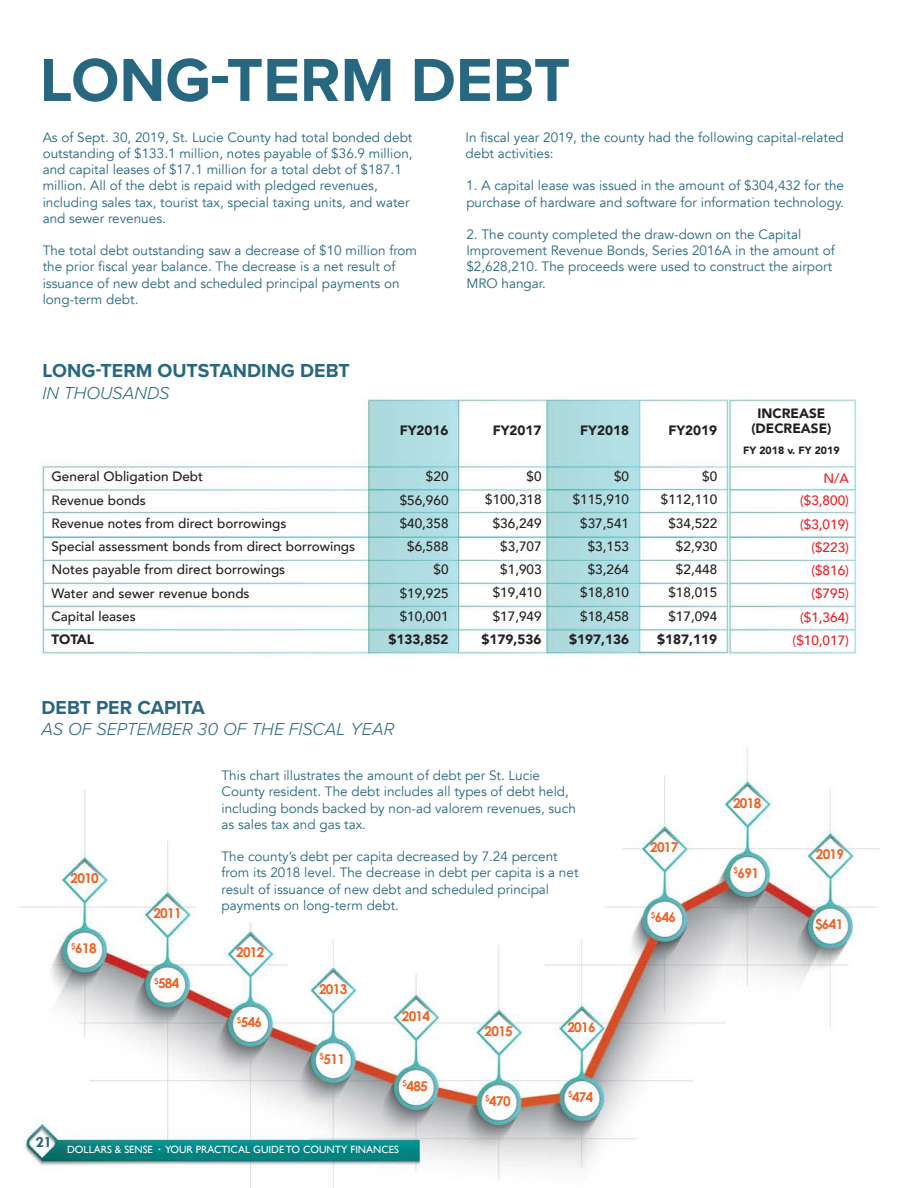
<style>
.page{position:relative;width:918px;height:1188px;background:#fff}
.page>*{position:absolute;margin:0;border:0;box-sizing:border-box;transform-origin:0 0}
.t1{font:700 63px "Proxima Nova";color:#27677f}
.t2{font:700 19.5px "Proxima Nova";color:#27677f}
.t3{font:italic 300 18px "Proxima Nova";color:#27677f}
.t4{font:700 15.75px "Tw Cen";color:#27677f}
.t5{font:13.5px/16.2px "Avenir";color:#27677f}
.t6{font:500 13.5px/23.2px "Avenir";color:#231f20;text-align:right}
.t7{font:700 13.5px "Century Gothic";letter-spacing:-.05em;color:#f15f22}
.t8{font:900 13.5px/15px "Avenir";color:#231f20;text-align:center}
.t9{font:500 13.5px/23.1px "Avenir";color:#ed1d24;text-align:right}
.t10{font:10.5px "Gill Sans";color:#fff}
.t11{font:900 10.5px "Avenir";color:#231f20}
.s1{font-weight:700}
</style>
<div class="page">
<img style="left:18px;top:398px;width:862px;height:790px">
<h1 class="t1" style="left:40px;top:33px;width:532px">LONG-TERM DEBT</h1>
<p class="t5" style="left:43px;top:129px;width:371px">As of Sept. 30, 2019, St. Lucie County had total bonded debt outstanding of $133.1 million, notes payable of $36.9 million, and capital leases of $17.1 million for a total debt of $187.1 million. All of the debt is repaid with pledged revenues, including sales tax, tourist tax, special taxing units, and water and sewer revenues.</p>
<p class="t5" style="left:43px;top:243px;width:376px">The total debt outstanding saw a decrease of $10 million from the prior fiscal year balance. The decrease is a net result of issuance of new debt and scheduled principal payments on long-term debt.</p>
<p class="t5" style="left:466px;top:129px;width:380px">In fiscal year 2019, the county had the following capital-related debt activities:</p>
<p class="t5" style="left:466px;top:178px;width:379px">1. A capital lease was issued in the amount of $304,432 for the purchase of hardware and software for information technology.</p>
<p class="t5" style="left:466px;top:227px;width:370px">2. The county completed the draw-down on the Capital Improvement Revenue Bonds, Series 2016A in the amount of $2,628,210. The proceeds were used to construct the airport MRO hangar.</p>
<h2 class="t2" style="left:42px;top:356px;width:309px">LONG-TERM OUTSTANDING DEBT</h2>
<h3 class="t3" style="left:42px;top:380px;width:129px">IN THOUSANDS</h3>
<p class="t6" style="left:51px;top:464px;width:305px;text-align:left">General Obligation Debt<br>Revenue bonds<br>Revenue notes from direct borrowings<br>Special assessment bonds from direct borrowings<br>Notes payable from direct borrowings<br>Water and sewer revenue bonds<br>Capital leases</p>
<p class="t8" style="left:51px;top:631px;width:44px">TOTAL</p>
<p class="t8" style="left:400px;top:422px;width:50px">FY2016</p>
<p class="t6" style="left:400px;top:464px;width:50px">$20 $56,960 $40,358 $6,588 $0 $19,925 $10,001</p>
<p class="t8" style="left:389px;top:631px;width:62px">$133,852</p>
<h2 class="t2" style="left:41px;top:693px;width:165px">DEBT PER CAPITA</h2>
<h3 class="t3" style="left:41px;top:716px;width:354px">AS OF SEPTEMBER 30 OF THE FISCAL YEAR</h3>
<p class="t8" style="left:493px;top:422px;width:50px">FY2017</p>
<p class="t6" style="left:485px;top:464px;width:58px">$0 $100,318 $36,249 $3,707 $1,903 $19,410 $17,949</p>
<p class="t8" style="left:482px;top:631px;width:62px">$179,536</p>
<p class="t8" style="left:580px;top:422px;width:50px">FY2018</p>
<p class="t6" style="left:573px;top:464px;width:58px">$0 $115,910 $37,541 $3,153 $3,264 $18,810 $18,458</p>
<p class="t8" style="left:569px;top:631px;width:62px">$197,136</p>
<p class="t4" style="left:35px;top:1133px;width:18px">21</p>
<p class="t7" style="left:71px;top:868px;width:30px">2010</p>
<p class="t7" style="left:71px;top:938px;width:27px"><sup>$</sup>618</p>
<p class="t7" style="left:153px;top:903px;width:30px">2011</p>
<p class="t7" style="left:154px;top:973px;width:27px"><sup>$</sup>584</p>
<p class="t5" style="left:222px;top:768px;width:356px">This chart illustrates the amount of debt per St. Lucie County resident. The debt includes all types of debt held, including bonds backed by non-ad valorem revenues, such as sales tax and gas tax.</p>
<p class="t5" style="left:222px;top:849px;width:358px">The county’s debt per capita decreased by 7.24 percent from its 2018 level. The decrease in debt per capita is a net result of issuance of new debt and scheduled principal payments on long-term debt.</p>
<p class="t7" style="left:236px;top:942px;width:30px">2012</p>
<p class="t7" style="left:237px;top:1012px;width:27px"><sup>$</sup>546</p>
<p class="t7" style="left:319px;top:979px;width:30px">2013</p>
<p class="t7" style="left:320px;top:1048px;width:27px"><sup>$</sup>511</p>
<p class="t7" style="left:402px;top:1006px;width:30px">2014</p>
<p class="t7" style="left:402px;top:1076px;width:27px"><sup>$</sup>485</p>
<p class="t7" style="left:485px;top:1021px;width:30px">2015</p>
<p class="t7" style="left:485px;top:1091px;width:27px"><sup>$</sup>470</p>
<p class="t7" style="left:567px;top:1017px;width:30px">2016</p>
<p class="t7" style="left:568px;top:1086px;width:27px"><sup>$</sup>474</p>
<p class="t10" style="left:67px;top:1144px;width:333px">DOLLARS &amp; SENSE <span class="s1">·</span> YOUR PRACTICAL GUIDE TO COUNTY FINANCES</p>
<p class="t8" style="left:669px;top:422px;width:50px">FY2019</p>
<p class="t6" style="left:661px;top:464px;width:58px">$0 $112,110 $34,522 $2,930 $2,448 $18,015 $17,094</p>
<p class="t8" style="left:657px;top:631px;width:62px">$187,119</p>
<p class="t8" style="left:751px;top:406px;width:82px">INCREASE (DECREASE)</p>
<p class="t11" style="left:743px;top:442px;width:98px">FY 2018 v. FY 2019</p>
<p class="t9" style="left:793px;top:466px;width:58px">N/A ($3,800) ($3,019) ($223) ($816) ($795) ($1,364) ($10,017)</p>
<p class="t7" style="left:650px;top:837px;width:30px">2017</p>
<p class="t7" style="left:651px;top:907px;width:27px"><sup>$</sup>646</p>
<p class="t7" style="left:733px;top:793px;width:30px">2018</p>
<p class="t7" style="left:734px;top:862px;width:27px"><sup>$</sup>691</p>
<p class="t7" style="left:816px;top:844px;width:30px">2019</p>
<p class="t7" style="left:815px;top:914px;width:30px">$641</p>
</div>
